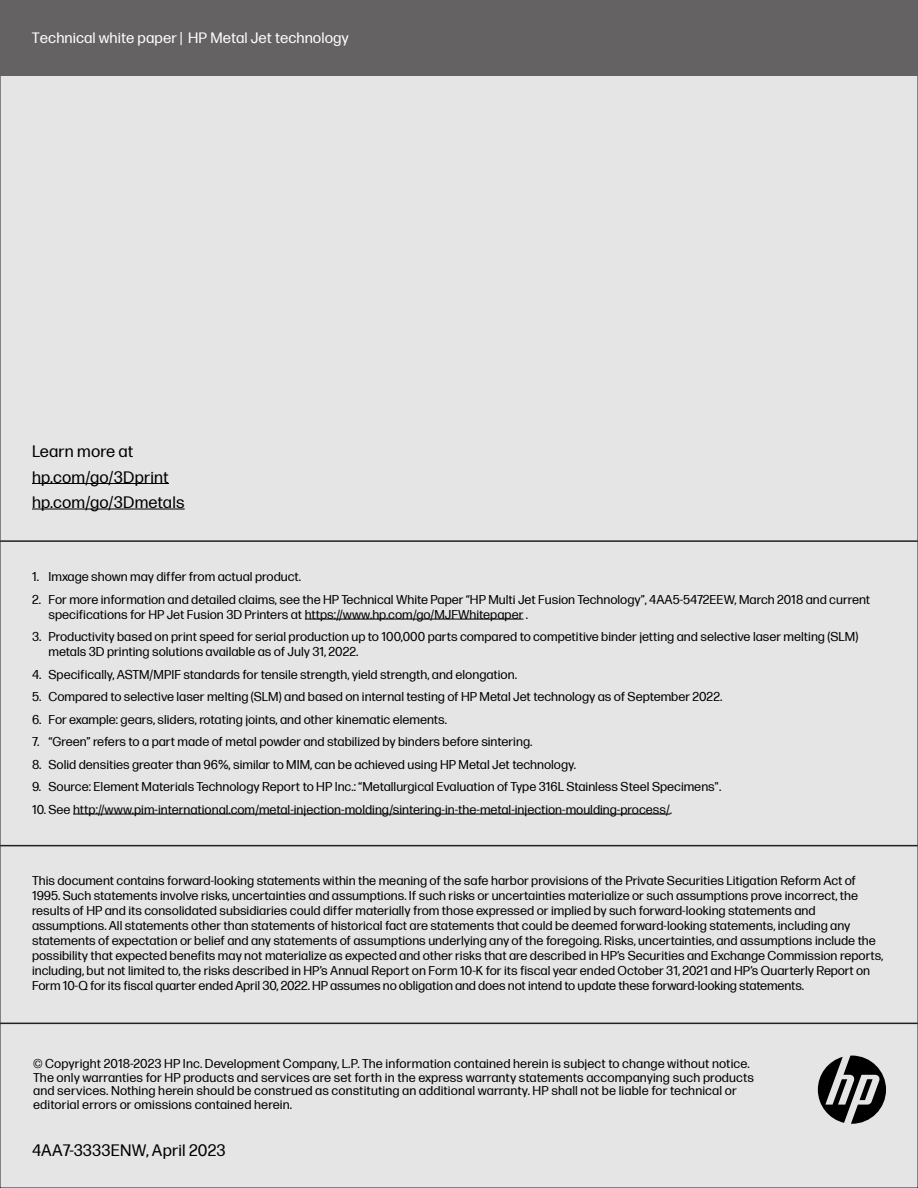
<style>
.page{position:relative;width:918px;height:1188px;background:#e5e5e5}
.page>*{position:absolute;margin:0;border:0;box-sizing:border-box;transform-origin:0 0}
.t1{font:16.5px/25.5px "Forma DJR Micro";letter-spacing:.01em;color:#000}
.t2{font:15px "Forma DJR Micro";letter-spacing:.005em;color:#fff}
.t3{font:12.75px/15px "Forma DJR Micro";color:#000}
</style>
<div class="page">
<div style="left:0;top:0;width:918px;height:75px;background:#656263"></div>
<hr style="left:305px;top:619px;width:219px;height:1px;background:#000">
<hr style="left:73px;top:814px;width:597px;height:1px;background:#000">
<hr style="left:0;top:540px;width:918px;height:2px;background:#231f20">
<hr style="left:0;top:845px;width:918px;height:1px;background:#231f20">
<hr style="left:0;top:1023px;width:918px;height:1px;background:#231f20">
<hr style="left:32px;top:483px;width:137px;height:1px;background:#000">
<hr style="left:32px;top:509px;width:153px;height:1px;background:#000">
<svg style="left:818px;top:1056px;width:68px;height:68px"></svg>
<p class="t2" style="left:32px;top:27px;width:318px">Technical white paper | HP Metal Jet technology</p>
<p class="t1" style="left:32px;top:438px;width:154px">Learn more at hp.com/go/3Dprint hp.com/go/3Dmetals</p>
<p class="t3" style="left:32px;top:568px;width:271px">1. Imxage shown may differ from actual product.</p>
<p class="t3" style="left:49px;top:591px;width:823px;text-indent:-16px">2. For more information and detailed claims, see the HP Technical White Paper “HP Multi Jet Fusion Technology”, 4AA5-5472EEW, March 2018 and current specifications for HP Jet Fusion 3D Printers at https://www.hp.com/go/MJFWhitepaper .</p>
<p class="t3" style="left:49px;top:628px;width:811px;text-indent:-16px">3. Productivity based on print speed for serial production up to 100,000 parts compared to competitive binder jetting and selective laser melting (SLM) metals 3D printing solutions available as of July 31, 2022.</p>
<p class="t3" style="left:32px;top:666px;width:487px">4. Specifically, ASTM/MPIF standards for tensile strength, yield strength, and elongation.</p>
<p class="t3" style="left:32px;top:688px;width:692px">5. Compared to selective laser melting (SLM) and based on internal testing of HP Metal Jet technology as of September 2022.</p>
<p class="t3" style="left:32px;top:711px;width:417px">6. For example: gears, sliders, rotating joints, and other kinematic elements.</p>
<p class="t3" style="left:32px;top:733px;width:502px">7. “Green” refers to a part made of metal powder and stabilized by binders before sintering.</p>
<p class="t3" style="left:32px;top:756px;width:546px">8. Solid densities greater than 96%, similar to MIM, can be achieved using HP Metal Jet technology.</p>
<p class="t3" style="left:32px;top:778px;width:691px">9. Source: Element Materials Technology Report to HP Inc.: “Metallurgical Evaluation of Type 316L Stainless Steel Specimens".</p>
<p class="t3" style="left:32px;top:801px;width:642px">10. See http://www.pim-international.com/metal-injection-molding/sintering-in-the-metal-injection-moulding-process/.</p>
<p class="t3" style="left:32px;top:872px;width:853px">This document contains forward-looking statements within the meaning of the safe harbor provisions of the Private Securities Litigation Reform Act of 1995. Such statements involve risks, uncertainties and assumptions. If such risks or uncertainties materialize or such assumptions prove incorrect, the results of HP and its consolidated subsidiaries could differ materially from those expressed or implied by such forward-looking statements and assumptions. All statements other than statements of historical fact are statements that could be deemed forward-looking statements, including any statements of expectation or belief and any statements of assumptions underlying any of the foregoing. Risks, uncertainties, and assumptions include the possibility that expected benefits may not materialize as expected and other risks that are described in HP’s Securities and Exchange Commission reports, including, but not limited to, the risks described in HP’s Annual Report on Form 10-K for its fiscal year ended October 31, 2021 and HP’s Quarterly Report on Form 10-Q for its fiscal quarter ended April 30, 2022. HP assumes no obligation and does not intend to update these forward-looking statements.</p>
<p class="t3" style="left:33px;top:1056px;width:722px;line-height:13.5px">© Copyright 2018-2023 HP Inc. Development Company, L.P. The information contained herein is subject to change without notice.<br>The only warranties for HP products and services are set forth in the express warranty statements accompanying such products and services. Nothing herein should be construed as constituting an additional warranty. HP shall not be liable for technical or editorial errors or omissions contained herein.</p>
<p class="t1" style="left:32px;top:1137px;width:195px">4AA7-3333ENW, April 2023</p>
</div>
